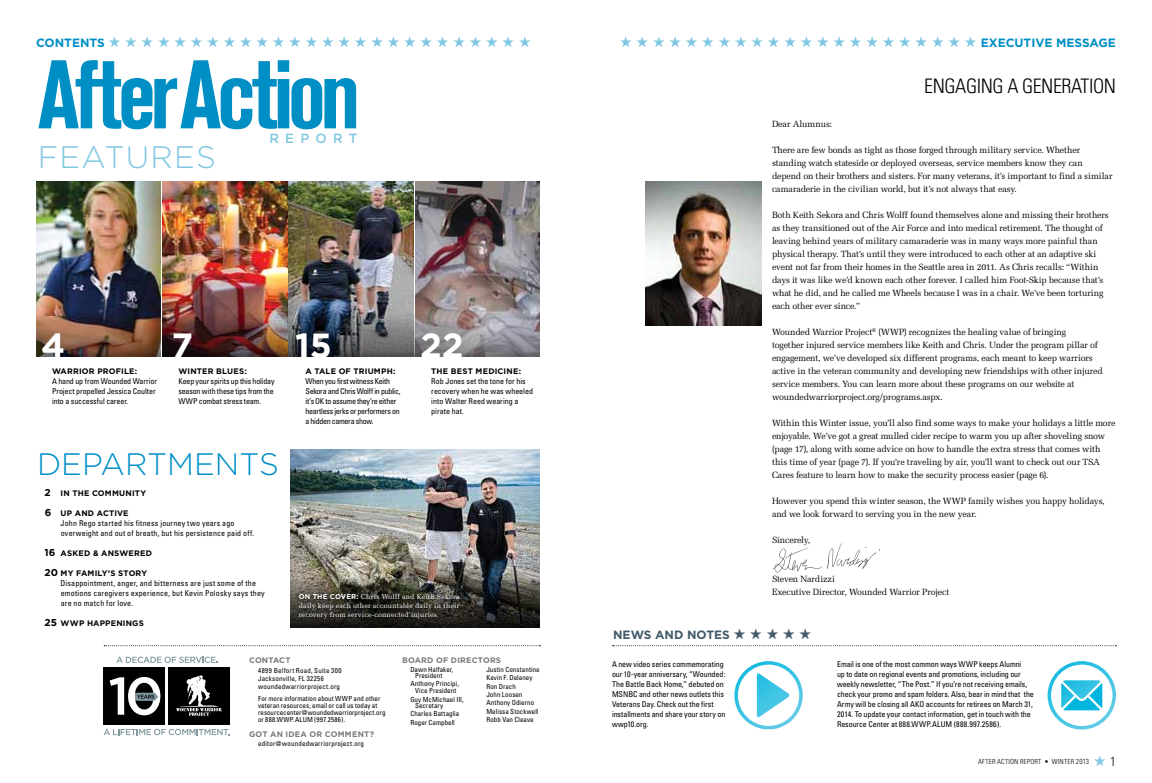
<style>
.page{position:relative;width:1152px;height:783px;background:#fff}
.page>*{position:absolute;margin:0;border:0;box-sizing:border-box;transform-origin:0 0}
.t1{font:700 condensed 96.4px "Akzidenz Grotesk BE";letter-spacing:-.045em;color:#008fc5}
.t2{font:700 35px "Gotham";color:#fff}
.t3{font:300 31px "Gotham";color:#008fc5}
.t4{font:300 31px "Gotham";letter-spacing:.04em;color:#80c7e2}
.t5{font:300 condensed 20px "Univers";letter-spacing:-.02em;color:#000}
.t6{font:500 13.3px "Gotham";letter-spacing:.465em;color:#80c7e2}
.t7{font:300 condensed 13px "Univers";color:#000}
.t8{font:700 12px "Gotham";color:#008fc5}
.t9{font:700 12px "Gotham";color:#425a69}
.t10{font:9px/13px "Melior";letter-spacing:-.015em;color:#000}
.t11{font:condensed 8px/10px "Univers";letter-spacing:-.01em;color:#000}
.t12{font:condensed 8px/10px "Univers";letter-spacing:.02em;color:#000}
.t13{font:700 8px "Gotham";letter-spacing:.025em;color:#000}
.t14{font:condensed 8px/10px "Univers";letter-spacing:-.035em;color:#000}
.t15{font:700 8px "Gotham";letter-spacing:.025em;color:#797a7d}
.t16{font:300 condensed 7.3px "Univers";color:#000}
.t17{font:condensed 7px/8.3px "Univers";letter-spacing:.005em;color:#000}
.t18{font:7px/9px "Melior";letter-spacing:.025em;color:#fff;text-align:justify}
.t19{font:condensed 7px/8px "Univers";letter-spacing:.025em;color:#000}
.t20{font:300 condensed 7px "Univers";letter-spacing:.04em;color:#000}
.s1{font-size:10px}
.s2{font-family:"Gotham";font-weight:700}
</style>
<div class="page">
<img style="left:291px;top:449px;width:249px;height:128px">
<img style="left:162px;top:181px;width:125px;height:131px">
<img style="left:773px;top:543px;width:107px;height:30px">
<svg style="left:291px;top:577px;width:249px;height:51px;background:#3b3a35"></svg>
<img style="left:36px;top:181px;width:125px;height:131px">
<img style="left:289px;top:181px;width:126px;height:176px">
<img style="left:415px;top:181px;width:125px;height:131px">
<svg style="left:289px;top:312px;width:125px;height:45px;background:#4c515a"></svg>
<svg style="left:104px;top:645px;width:436px;height:1px"></svg>
<img style="left:36px;top:312px;width:125px;height:45px">
<img style="left:162px;top:312px;width:125px;height:45px">
<svg style="left:415px;top:312px;width:125px;height:45px;background:#918d91"></svg>
<div style="left:168px;top:667px;width:61px;height:57px;background:#000"></div>
<div style="left:104px;top:667px;width:61px;height:57px;background:#000"></div>
<svg style="left:176px;top:675px;width:46px;height:41px"></svg>
<svg style="left:104px;top:729px;width:125px;height:6px"></svg>
<svg style="left:116px;top:657px;width:102px;height:6px"></svg>
<svg style="left:110px;top:677px;width:50px;height:38px"></svg>
<svg style="left:294px;top:589px;width:170px;height:35px;background:#2c2a23"></svg>
<img style="left:646px;top:181px;width:115px;height:144px">
<svg style="left:734px;top:661px;width:69px;height:68px"></svg>
<svg style="left:1048px;top:661px;width:68px;height:69px"></svg>
<svg style="left:612px;top:645px;width:505px;height:1px"></svg>
<h3 class="t8" style="left:36px;top:36px;width:62px">CONTENTS</h3>
<h3 class="t8" style="left:981px;top:36px;width:137px">EXECUTIVE MESSAGE</h3>
<h1 class="t1" style="left:38px;top:40px;width:324px">AfterAction</h1>
<h3 class="t6" style="left:269px;top:130px;width:90px">REPORT</h3>
<h3 class="t4" style="left:38px;top:140px;width:180px">FEATURES</h3>
<h2 class="t2" style="left:41px;top:326px;width:26px">4</h2>
<h2 class="t2" style="left:420px;top:326px;width:45px">22</h2>
<h2 class="t2" style="left:295px;top:326px;width:38px">15</h2>
<h2 class="t2" style="left:171px;top:326px;width:23px">7</h2>
<p class="t13" style="left:52px;top:367px;width:87px">WARRIOR PROFILE:</p>
<p class="t11" style="left:52px;top:376px;width:107px">A hand up from Wounded Warrior<br>Project propelled Jessica Coulter into a successful career.</p>
<p class="t13" style="left:178px;top:367px;width:70px">WINTER BLUES:</p>
<p class="t11" style="left:178px;top:376px;width:98px;text-align:justify">Keep your spirits up this holiday season with these tips from the WWP combat stress team.</p>
<h3 class="t3" style="left:37px;top:447px;width:243px">DEPARTMENTS</h3>
<p class="t13" style="left:305px;top:367px;width:16px">A TALE</p>
<p class="t13" style="left:339px;top:367px;width:22px">OF TRIUMP</p>
<p class="t13" style="left:387px;top:367px;width:10px">H:</p>
<p class="t14" style="left:305px;top:376px;width:96px">When you first witness Keith<br>Sekora and Chris Wolff in public, it’s OK to assume they’re either heartless jerks or performers on a hidden camera show.</p>
<p class="t13" style="left:431px;top:367px;width:32px">THE BEST</p>
<p class="t13" style="left:476px;top:367px;width:47px">MEDICINE:</p>
<p class="t11" style="left:431px;top:376px;width:103px">Rob Jones set the tone for his recovery when he was wheeled into Walter Reed wearing a pirate hat.</p>
<p class="t13" style="left:45px;top:488px;width:103px"><span class="s1">2</span> IN THE COMMUNITY</p>
<p class="t13" style="left:45px;top:508px;width:59px"><span class="s1">6</span> UP AND ACTIVE</p>
<p class="t11" style="left:45px;top:518px;width:11px">J</p>
<p class="t12" style="left:61px;top:518px;width:195px;text-indent:4px">ohn Rego started his fitness journey two years ago overweight and out of breath, but his persistence paid off.</p>
<p class="t13" style="left:45px;top:548px;width:108px"><span class="s1">16</span> ASKED &amp; ANSWERED</p>
<p class="t13" style="left:45px;top:568px;width:38px"><span class="s1">20</span>MY FAMILY</p>
<p class="t13" style="left:108px;top:568px;width:35px">’S STORY</p>
<p class="t11" style="left:45px;top:578px;width:12px">D</p>
<p class="t12" style="left:61px;top:578px;width:205px;text-indent:5px">isappointment, anger, and bitterness are just some of the emotions caregivers experience, but Kevin Polosky says they are no match for love.</p>
<p class="t13" style="left:45px;top:618px;width:101px"><span class="s1">25</span> WWP HAPPEN INGS</p>
<p class="t15" style="left:249px;top:655px;width:26px">CONTACT</p>
<p class="t19" style="left:258px;top:666px;width:85px">4899 Belfort Road, Suite 300<br>Jacksonville, FL 32256 woundedwarriorproject.org</p>
<p class="t17" style="left:258px;top:695px;width:129px;line-height:7px">For more information about WWP and other veteran resources, email or call us today at resourcecenter@woundedwarriorproject.org or 888.WWP.ALUM (997.2586).</p>
<p class="t15" style="left:249px;top:729px;width:126px">GOT AN IDEA OR COMMENT?</p>
<p class="t19" style="left:258px;top:739px;width:107px">editor@woundedwarriorproject.org</p>
<p class="t18" style="left:299px;top:592px;width:162px"><span class="s2">ON TH E COVER:</span> Chris Wolff and Keith Sekora daily keep each other accountable daily in their recovery from service-connected injuries.</p>
<p class="t15" style="left:402px;top:655px;width:100px">BOARD OF DIRECTORS</p>
<p class="t17" style="left:486px;top:665px;width:55px">Justin Constantine<br>Kevin F. Delaney<br>Ron Drach<br>John Loosen<br>Anthony Odierno<br>Melissa Stockwell<br>Robb Van Cleave</p>
<p class="t17" style="left:415px;top:667px;width:40px;line-height:6px;text-indent:-5px">D awn Halfaker,<br>President</p>
<p class="t17" style="left:410px;top:680px;width:50px;line-height:7px;text-align:center">Anthony Principi,<br>Vice President</p>
<p class="t17" style="left:415px;top:696px;width:50px;line-height:6.3px;text-indent:-5px">Guy McMichael III,<br>Secretary</p>
<p class="t17" style="left:410px;top:710px;width:50px">Charles Battaglia<br>Roger Campbell</p>
<h3 class="t5" style="left:924px;top:74px;width:193px">ENGAGING A GENERATION</h3>
<h3 class="t9" style="left:613px;top:628px;width:102px">NEWS AND NOTES</h3>
<p class="t10" style="left:772px;top:118px;width:62px">Dear Alumnus:</p>
<p class="t10" style="left:772px;top:144px;width:342px">There are few bonds as tight as those forged through military service. Whether standing watch stateside or deployed overseas, service members know they can depend on their brothers and sisters. For many veterans, it’s important to find a similar camaraderie in the civilian world, but it’s not always that easy.</p>
<p class="t10" style="left:772px;top:209px;width:338px">Both Keith Sekora and Chris Wolff found themselves alone and missing their brothers as they transitioned out of the Air Force and into medical retirement. The thought of leaving behind years of military camaraderie was in many ways more painful than physical therapy. That’s until they were introduced to each other at an adaptive ski event not far from their homes in the Seattle area in 2011. As Chris recalls: “Within days it was like we’d known each other forever. I called him Foot-Skip because that’s what he did, and he called me Wheels because I was in a chair. We’ve been torturing each other ever since.”</p>
<p class="t10" style="left:772px;top:326px;width:332px">Wounded Warrior Project<sup>®</sup> (WWP) recognizes the healing value of bringing<br>together injured service members like Keith and Chris. Under the program pillar of engagement, we’ve developed six different programs, each meant to keep warriors active in the veteran community and developing new friendships with other injured service members. You can learn more about these programs on our website at woundedwarriorproject.org/programs.aspx.</p>
<p class="t10" style="left:772px;top:417px;width:345px">Within this Winter issue, you’ll also find some ways to make your holidays a little more enjoyable. We’ve got a great mulled cider recipe to warm you up after shoveling snow (page 17), along with some advice on how to handle the extra stress that comes with this time of year (page 7). If you’re traveling by air, you’ll want to check out our TSA Cares feature to learn how to make the security process easier (page 6).</p>
<p class="t10" style="left:772px;top:495px;width:334px">However you spend this winter season, the WWP family wishes you happy holidays, and we look forward to serving you in the new year.</p>
<p class="t10" style="left:772px;top:534px;width:40px">Sincerely,</p>
<p class="t10" style="left:772px;top:573px;width:179px">Steven Nardizzi<br>Executive Director, Wounded Warrior Project</p>
<p class="t11" style="left:612px;top:659px;width:115px">A new video series commemorating our 10-year anniversary, “Wounded:<br>The Battle Back Home,” debuted on<br>MSNBC and other news outlets this<br>Veterans D ay. Check out the first installments and share your story on wwp10.org.</p>
<p class="t11" style="left:837px;top:659px;width:198px">Email is one of the most common ways WWP keeps Alumni<br>up to date on regional events and promotions, including our weekly newsletter, “The Post.” If you’re not receiving emails, check your promo and spam folders. Also, bear in mind that the Army will be closing all AKO accounts for retirees on March 31, 2014. To update your contact information, get in touch with the Resource Center at 888.WWP.ALUM (888.997.2586).</p>
<p class="t20" style="left:978px;top:757px;width:84px">AFTER ACTION REPORT • WINTER</p>
<p class="t16" style="left:1076px;top:757px;width:15px">2013</p>
<h3 class="t7" style="left:1110px;top:754px;width:7px">1</h3>
</div>
